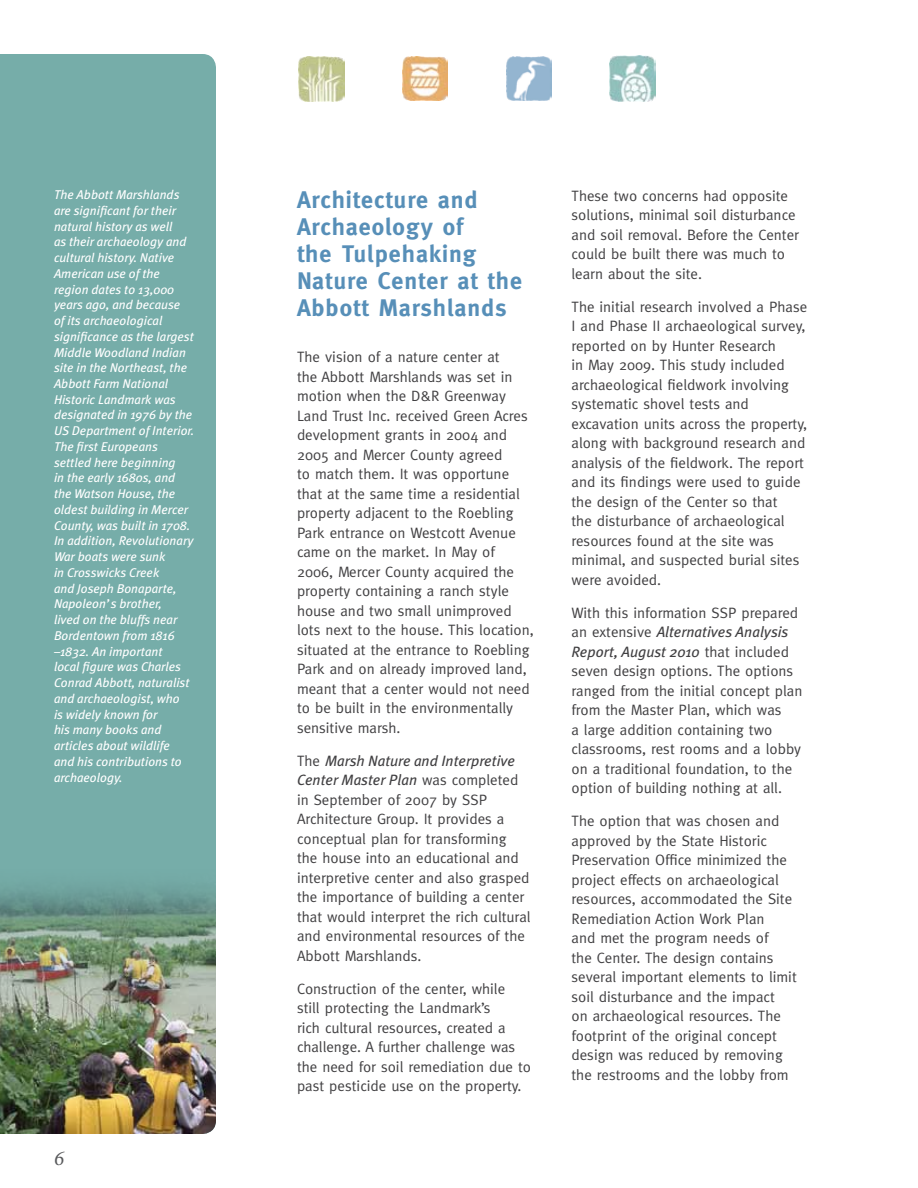
<style>
.page{position:relative;width:918px;height:1188px;background:#fff}
.page>*{position:absolute;margin:0;border:0;box-sizing:border-box;transform-origin:0 0}
.t1{font:700 24px/27px "Meta";letter-spacing:.04em;color:#578fb8}
.t2{font:italic 21px "Minion Pro";color:#58595b}
.t3{font:15px/19.5px "Meta";color:#414042}
.t4{font:italic 15px/19.5px "Meta Plus";color:#414042}
.t5{font:italic 12.75px/15.8px "Meta Plus";color:#fff}
.s1{font-family:"Meta";font-style:normal}
</style>
<div class="page">
<img style="left:403px;top:56px;width:45px;height:45px">
<img style="left:299px;top:56px;width:45px;height:45px">
<img style="left:506px;top:56px;width:46px;height:45px">
<img style="left:610px;top:56px;width:45px;height:45px">
<div style="left:0;top:54px;width:216px;height:804px;background:#76ada9"></div>
<img style="left:0;top:858px;width:216px;height:276px">
<p class="t5" style="left:54px;top:187px;width:142px">The Abbott Marshlands are significant for their natural history as well<br>as their archaeology and cultural history. Native<br>American use of the region dates to 13,000 years ago, and because<br>of its archaeological significance as the largest<br>Middle Woodland Indian site in the Northeast, the<br>Abbott Farm National<br>Historic Landmark was designated in 1976 by the<br>US Department of Interior.<br>The first Europeans settled here beginning<br>in the early 1680s, and the Watson House, the oldest building in Mercer<br>County, was built in 1708.<br>In addition, Revolutionary<br>War boats were sunk<br>in Crosswicks Creek<br>and Joseph Bonaparte,<br>Napoleon’s brother,<br>lived on the bluffs near<br>Bordentown from 1816 –1832. An important<br>local figure was Charles<br>Conrad Abbott, naturalist and archaeologist, who<br>is widely known for<br>his many books and articles about wildlife<br>and his contributions to archaeology.</p>
<h2 class="t2" style="left:54px;top:1144px;width:12px">6</h2>
<h1 class="t1" style="left:297px;top:186px;width:227px">Architecture and<br>Archaeology of<br>the Tulpehaking<br>Nature Center at the<br>Abbott Marshlands</h1>
<p class="t3" style="left:297px;top:347px;width:238px">The vision of a nature center at<br>the Abbott Marshlands was set in motion when the D&amp;R Greenway<br>Land Trust Inc. received Green Acres development grants in 2004 and<br>2005 and Mercer County agreed<br>to match them. It was opportune that at the same time a residential property adjacent to the Roebling<br>Park entrance on Westcott Avenue came on the market. In May of<br>2006, Mercer County acquired the property containing a ranch style house and two small unimproved lots next to the house. This location, situated at the entrance to Roebling<br>Park and on already improved land, meant that a center would not need to be built in the environmentally sensitive marsh.</p>
<p class="t4" style="left:297px;top:751px;width:223px"><span class="s1">The</span> Marsh Nature and Interpretive<br>Center Master Plan <span class="s1">was completed</span></p>
<p class="t3" style="left:297px;top:789px;width:235px">in September of 2007 by SSP<br>Architecture Group. It provides a conceptual plan for transforming<br>the house into an educational and interpretive center and also grasped the importance of building a center that would interpret the rich cultural and environmental resources of the<br>Abbott Marshlands.</p>
<p class="t3" style="left:297px;top:978px;width:236px">Construction of the center, while still protecting the Landmark’s<br>rich cultural resources, created a challenge. A further challenge was the need for soil remediation due to past pesticide use on the property.</p>
<p class="t3" style="left:572px;top:186px;width:229px">These two concerns had opposite solutions, minimal soil disturbance and soil removal. Before the Center could be built there was much to learn about the site.</p>
<p class="t3" style="left:572px;top:297px;width:237px">The initial research involved a Phase I and Phase II archaeological survey, reported on by Hunter Research<br>in May 2009. This study included archaeological fieldwork involving systematic shovel tests and excavation units across the property, along with background research and analysis of the fieldwork. The report and its findings were used to guide the design of the Center so that<br>the disturbance of archaeological resources found at the site was minimal, and suspected burial sites were avoided.</p>
<p class="t3" style="left:572px;top:603px;width:228px">With this information SSP prepared</p>
<p class="t4" style="left:572px;top:622px;width:219px"><span class="s1">an extensive</span> Alternatives Analysis<br>Report, August 2010 <span class="s1">that included</span></p>
<p class="t3" style="left:572px;top:661px;width:232px">seven design options. The options ranged from the initial concept plan from the Master Plan, which was<br>a large addition containing two classrooms, rest rooms and a lobby on a traditional foundation, to the option of building nothing at all.</p>
<p class="t3" style="left:572px;top:811px;width:227px">The option that was chosen and approved by the State Historic<br>Preservation Office minimized the project effects on archaeological resources, accommodated the Site<br>Remediation Action Work Plan<br>and met the program needs of<br>the Center. The design contains several important elements to limit soil disturbance and the impact<br>on archaeological resources. The footprint of the original concept design was reduced by removing the restrooms and the lobby from</p>
</div>
